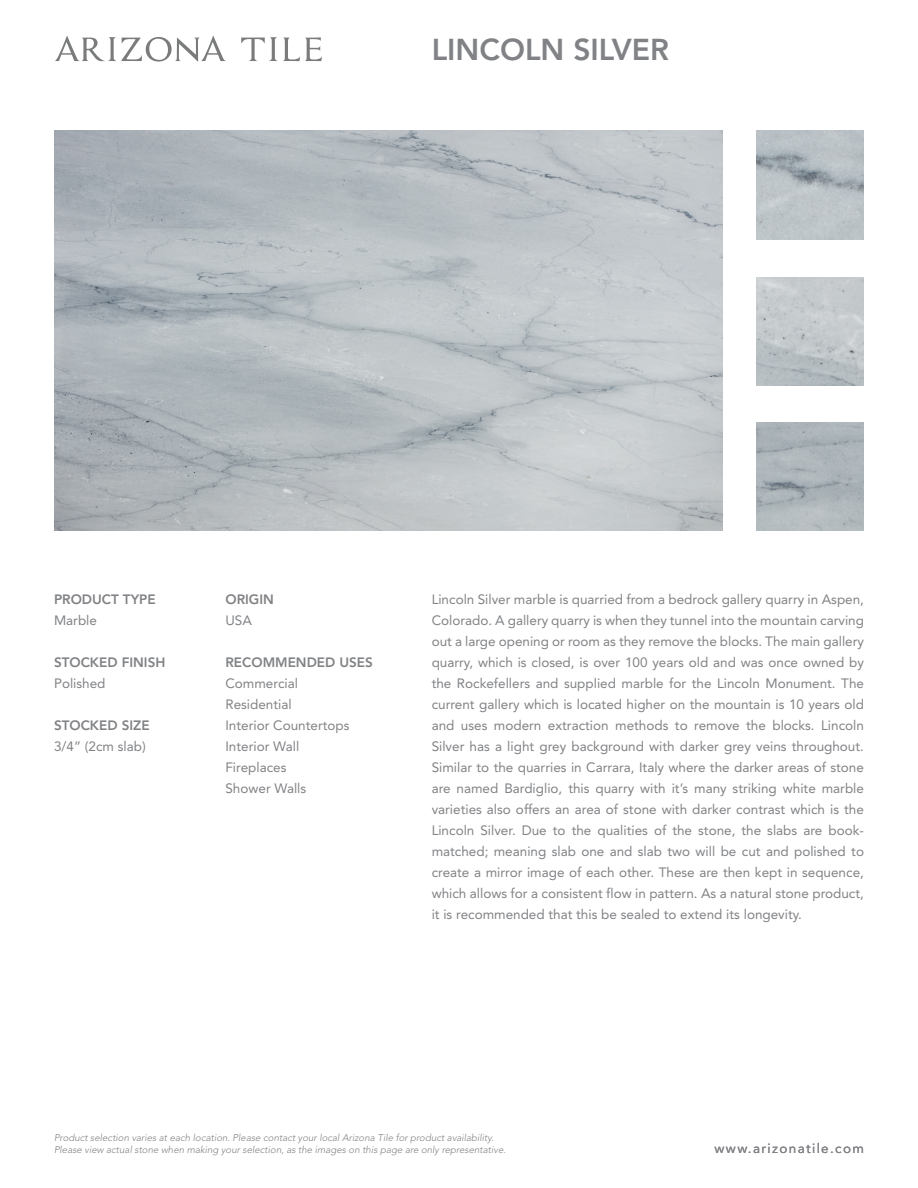
<style>
.page{position:relative;width:918px;height:1188px;background:#fff}
.page>*{position:absolute;margin:0;border:0;box-sizing:border-box;transform-origin:0 0}
.t1{font:800 30px "Avenir LT Std";color:#808285}
.t2{font:13.5px/21px "Avenir LT Std";color:#808285;text-align:justify}
.t3{font:800 13.5px "Avenir LT Std";color:#808285}
.t4{font:13.5px "Avenir LT Std";letter-spacing:.1em;color:#808285}
.t5{font:italic 300 9.75px "Avenir LT Std";color:#808285}
</style>
<div class="page">
<svg style="left:55px;top:35px;width:171px;height:27px"></svg>
<svg style="left:241px;top:37px;width:81px;height:24px"></svg>
<img style="left:54px;top:131px;width:669px;height:400px">
<img style="left:756px;top:131px;width:108px;height:108px">
<img style="left:756px;top:423px;width:108px;height:108px">
<img style="left:756px;top:277px;width:108px;height:108px">
<h1 class="t1" style="left:432px;top:32px;width:239px">LINCOLN SILVER</h1>
<p class="t3" style="left:54px;top:592px;width:103px">PRODUCT TYPE</p>
<p class="t2" style="left:54px;top:610px;width:44px">Marble</p>
<p class="t3" style="left:54px;top:655px;width:113px">STOCKED FINISH</p>
<p class="t2" style="left:54px;top:673px;width:53px">Polished</p>
<p class="t3" style="left:54px;top:718px;width:97px">STOCKED SIZE</p>
<p class="t2" style="left:54px;top:736px;width:93px">3/4” (2cm slab)</p>
<p class="t3" style="left:225px;top:592px;width:50px">ORIGIN</p>
<p class="t2" style="left:225px;top:610px;width:28px">USA</p>
<p class="t3" style="left:225px;top:655px;width:149px">RECOMMENDED USES</p>
<p class="t2" style="left:225px;top:673px;width:126px;text-align:left">Commercial<br>Residential<br>Interior Countertops<br>Interior Wall<br>Fireplaces<br>Shower Walls</p>
<p class="t2" style="left:432px;top:589px;width:434px">Lincoln Silver marble is quarried from a bedrock gallery quarry in Aspen, Colorado. A gallery quarry is when they tunnel into the mountain carving out a large opening or room as they remove the blocks. The main gallery quarry, which is closed, is over 100 years old and was once owned by the Rockefellers and supplied marble for the Lincoln Monument. The current gallery which is located higher on the mountain is 10 years old and uses modern extraction methods to remove the blocks. Lincoln Silver has a light grey background with darker grey veins throughout.<br>Similar to the quarries in Carrara, Italy where the darker areas of stone are named Bardiglio, this quarry with it’s many striking white marble varieties also offers an area of stone with darker contrast which is the Lincoln Silver. Due to the qualities of the stone, the slabs are book&shy;matched; meaning slab one and slab two will be cut and polished to create a mirror image of each other. These are then kept in sequence, which allows for a consistent flow in pattern. As a natural stone product, it is recommended that this be sealed to extend its longevity.</p>
<p class="t5" style="left:54px;top:1132px;width:441px">Product selection varies at each location. Please contact your local Arizona Tile for product availability.</p>
<p class="t5" style="left:54px;top:1144px;width:454px">Please view actual stone when making your selection, as the images on this page are only representative.</p>
<p class="t4" style="left:715px;top:1141px;width:151px">www.arizonatile.com</p>
</div>
